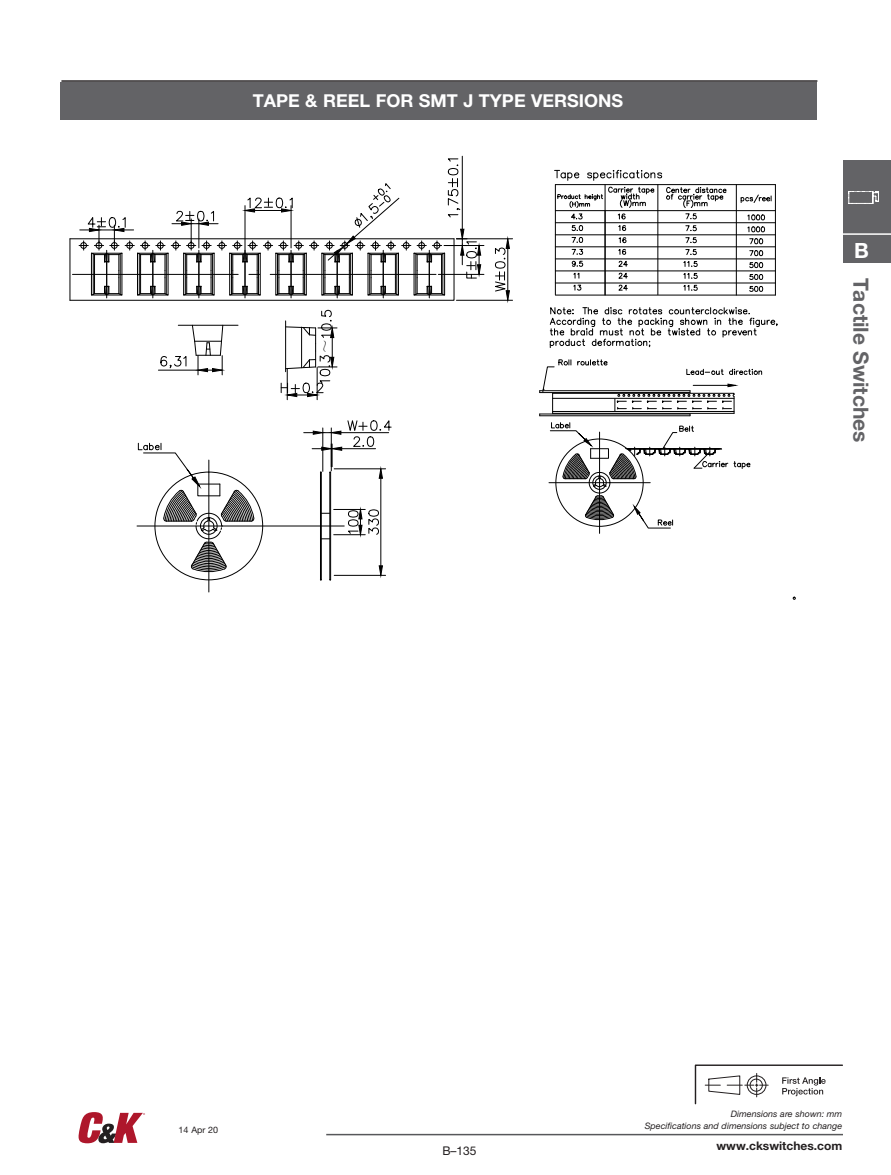
<style>
.page{position:relative;width:891px;height:1175px;background:#fff}
.page>*{position:absolute;margin:0;border:0;box-sizing:border-box;transform-origin:0 0}
.t1{font:700 21px "Helvetica Neue LT Std";color:#636366}
.t2{font:700 21px "Helvetica Neue LT Std";color:#fff}
.Category_head_-_wht{font:700 17.85px "Helvetica Neue LT Std";color:#fff}
.t3{font:13.65px "Sim Sun";color:#000}
.t4{font:12px "Helvetica Neue LT Std";color:#231f20}
.t5{font:700 11.85px "Helvetica Neue LT Std";color:#231f20}
.t6{font:italic 8.85px/11.9px "Helvetica Neue LT Std";color:#231f20;text-align:right}
.Footnote_-_blk{font:8.85px "Helvetica Neue LT Std";color:#231f20}
</style>
<div class="page">
<hr style="left:326px;top:1133px;width:517px;height:2px;background:#57585a">
<svg style="left:79px;top:1112px;width:66px;height:31px"></svg>
<hr style="left:61px;top:80px;width:756px;height:2px;background:#231f20">
<div style="left:843px;top:160px;width:48px;height:102px;background:#636366"></div>
<svg style="left:849px;top:191px;width:30px;height:13px"></svg>
<hr style="left:821px;top:233px;width:70px;height:2px;background:#fff">
<div style="left:60px;top:82px;width:756px;height:38px;background:#636366"></div>
<hr style="left:555px;top:184px;width:220px;height:1px;background:#000">
<hr style="left:555px;top:210px;width:220px;height:1px;background:#000">
<hr style="left:555px;top:222px;width:220px;height:1px;background:#000">
<hr style="left:555px;top:234px;width:220px;height:1px;background:#000">
<hr style="left:555px;top:246px;width:220px;height:1px;background:#000">
<hr style="left:555px;top:259px;width:220px;height:1px;background:#000">
<hr style="left:555px;top:271px;width:220px;height:1px;background:#000">
<hr style="left:555px;top:283px;width:220px;height:1px;background:#000">
<hr style="left:555px;top:295px;width:220px;height:1px;background:#000">
<hr style="left:555px;top:185px;width:1px;height:110px;background:#000">
<hr style="left:605px;top:185px;width:1px;height:110px;background:#000">
<svg style="left:555px;top:170px;width:24px;height:10px"></svg>
<svg style="left:587px;top:170px;width:75px;height:10px"></svg>
<hr style="left:736px;top:185px;width:1px;height:110px;background:#000">
<hr style="left:775px;top:185px;width:1px;height:110px;background:#000">
<hr style="left:658px;top:185px;width:1px;height:110px;background:#000">
<hr style="left:178px;top:325px;width:60px;height:1px;background:#000">
<hr style="left:209px;top:526px;width:1px;height:66px;background:#000">
<hr style="left:320px;top:472px;width:1px;height:107px;background:#000">
<hr style="left:321px;top:472px;width:1px;height:107px;background:#000">
<hr style="left:330px;top:472px;width:1px;height:107px;background:#000">
<hr style="left:137px;top:526px;width:207px;height:1px;background:#000">
<hr style="left:549px;top:482px;width:101px;height:1px;background:#000">
<hr style="left:599px;top:432px;width:1px;height:101px;background:#000">
<svg style="left:557px;top:187px;width:97px;height:32px"></svg>
<hr style="left:456px;top:300px;width:57px;height:1px;background:#000">
<hr style="left:456px;top:238px;width:57px;height:1px;background:#000">
<svg style="left:494px;top:237px;width:16px;height:65px"></svg>
<hr style="left:438px;top:274px;width:46px;height:1px;background:#000">
<hr style="left:444px;top:245px;width:40px;height:1px;background:#000">
<hr style="left:462px;top:156px;width:1px;height:73px;background:#000">
<svg style="left:70px;top:158px;width:411px;height:142px"></svg>
<hr style="left:158px;top:370px;width:40px;height:1px;background:#000">
<svg style="left:192px;top:325px;width:32px;height:50px"></svg>
<svg style="left:160px;top:356px;width:26px;height:12px"></svg>
<hr style="left:287px;top:369px;width:1px;height:31px;background:#000">
<hr style="left:317px;top:367px;width:1px;height:33px;background:#000">
<svg style="left:281px;top:310px;width:56px;height:87px"></svg>
<svg style="left:138px;top:443px;width:116px;height:129px"></svg>
<hr style="left:342px;top:448px;width:34px;height:1px;background:#000">
<svg style="left:312px;top:444px;width:30px;height:29px"></svg>
<hr style="left:334px;top:509px;width:31px;height:1px;background:#000">
<hr style="left:334px;top:534px;width:31px;height:1px;background:#000">
<svg style="left:348px;top:507px;width:14px;height:30px"></svg>
<hr style="left:334px;top:575px;width:52px;height:1px;background:#000">
<hr style="left:334px;top:468px;width:52px;height:1px;background:#000">
<hr style="left:381px;top:478px;width:1px;height:88px;background:#000">
<svg style="left:379px;top:565px;width:4px;height:12px"></svg>
<svg style="left:379px;top:467px;width:4px;height:11px"></svg>
<svg style="left:368px;top:509px;width:11px;height:26px"></svg>
<hr style="left:323px;top:428px;width:1px;height:43px;background:#000">
<hr style="left:331px;top:428px;width:1px;height:43px;background:#000">
<hr style="left:341px;top:432px;width:48px;height:1px;background:#000">
<svg style="left:304px;top:431px;width:37px;height:3px"></svg>
<svg style="left:348px;top:420px;width:44px;height:27px"></svg>
<svg style="left:734px;top:461px;width:16px;height:7px"></svg>
<svg style="left:550px;top:422px;width:178px;height:106px"></svg>
<svg style="left:539px;top:359px;width:223px;height:57px"></svg>
<svg style="left:572px;top:225px;width:11px;height:6px"></svg>
<svg style="left:618px;top:225px;width:8px;height:6px"></svg>
<svg style="left:572px;top:237px;width:11px;height:6px"></svg>
<svg style="left:619px;top:237px;width:7px;height:6px"></svg>
<svg style="left:572px;top:249px;width:11px;height:6px"></svg>
<svg style="left:666px;top:187px;width:60px;height:32px"></svg>
<svg style="left:686px;top:225px;width:11px;height:6px"></svg>
<svg style="left:686px;top:237px;width:11px;height:6px"></svg>
<svg style="left:686px;top:249px;width:11px;height:6px"></svg>
<svg style="left:683px;top:261px;width:15px;height:6px"></svg>
<svg style="left:618px;top:249px;width:10px;height:29px"></svg>
<svg style="left:572px;top:261px;width:11px;height:17px"></svg>
<svg style="left:683px;top:273px;width:15px;height:18px"></svg>
<svg style="left:618px;top:284px;width:10px;height:6px"></svg>
<svg style="left:573px;top:284px;width:8px;height:6px"></svg>
<svg style="left:741px;top:194px;width:31px;height:9px"></svg>
<svg style="left:747px;top:214px;width:18px;height:6px"></svg>
<svg style="left:747px;top:226px;width:18px;height:6px"></svg>
<svg style="left:749px;top:238px;width:14px;height:6px"></svg>
<svg style="left:749px;top:250px;width:14px;height:6px"></svg>
<svg style="left:749px;top:262px;width:14px;height:6px"></svg>
<svg style="left:749px;top:274px;width:14px;height:6px"></svg>
<svg style="left:749px;top:286px;width:14px;height:6px"></svg>
<svg style="left:550px;top:307px;width:228px;height:40px"></svg>
<svg style="left:694px;top:1065px;width:1px;height:39px"></svg>
<svg style="left:695px;top:1064px;width:148px;height:40px"></svg>
<p class="Category_head_-_wht" style="left:253px;top:90px;width:372px">TAPE &amp; REEL FOR SMT J TYPE VERSIONS</p>
<p class="t3" style="left:318px;top:353px;width:15px;rotate:-90deg">～</p>
<h1 class="t2" style="left:854px;top:237px;width:16px">B</h1>
<h1 class="t1" style="left:874px;top:277px;width:167px;rotate:90deg">Tactile Switches</h1>
<p class="Footnote_-_blk" style="left:179px;top:1124px;width:41px">14 Apr 20</p>
<h3 class="t4" style="left:442px;top:1143px;width:36px">B–135</h3>
<p class="t6" style="left:645px;top:1107px;width:199px">Dimensions are shown: mm<br>Specifications and dimensions subject to change</p>
<h3 class="t5" style="left:717px;top:1138px;width:127px">www.ckswitches.com</h3>
</div>
